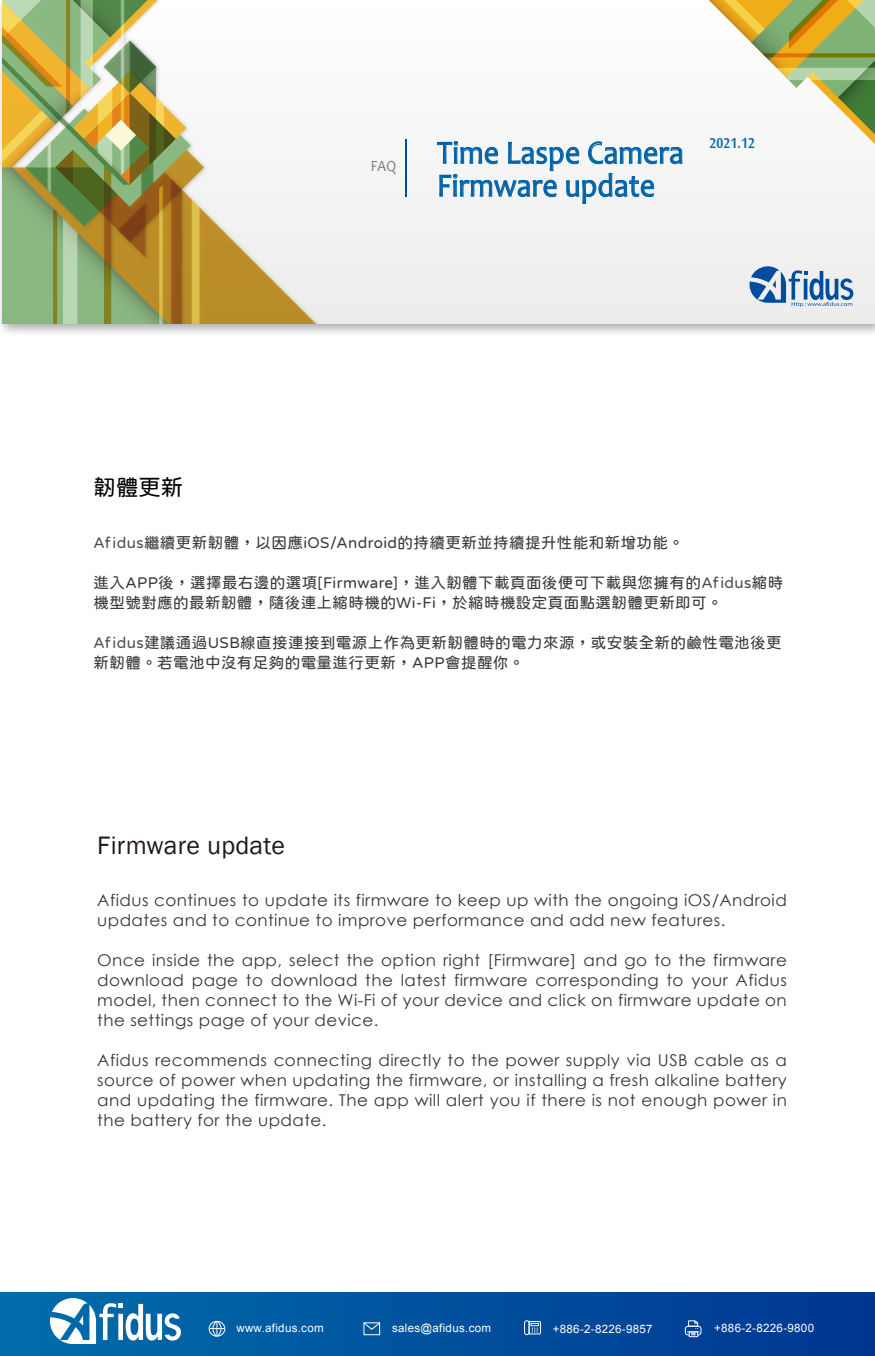
<style>
.page{position:relative;width:875px;height:1356px;background:#fff}
.page>*{position:absolute;margin:0;border:0;box-sizing:border-box;transform-origin:0 0}
.t1{font:32.88px/32.9px "Candara";letter-spacing:.01em;color:#0063aa;scale:.9 1}
.t2{font:25.88px "Franklin Gothic";letter-spacing:.01em;color:#231815}
.t3{font:22.5px "jf openhuninn 1.0";color:#000}
.t4{font:21.88px "Mool Boran";letter-spacing:.01em;color:#0063aa;scale:.9 1}
.t5{font:16.25px/20px "Century Gothic";letter-spacing:.025em;color:#373838;text-align:justify}
.t6{font:15.5px/20px "jf openhuninn 1.0";letter-spacing:.025em;color:#373838}
.t7{font:11.62px "Arial";letter-spacing:.025em;color:#fff}
.s1{color:#4c4c4c}
</style>
<div class="page">
<div style="left:2px;top:0;width:873px;height:324px;background:#f4f4f4"></div>
<svg style="left:750px;top:266px;width:103px;height:41px"></svg>
<img style="left:204px;top:0;width:119px;height:324px">
<svg style="left:204px;top:167px;width:113px;height:157px"></svg>
<svg style="left:2px;top:0;width:202px;height:324px"></svg>
<svg style="left:709px;top:0;width:166px;height:144px"></svg>
<svg style="left:437px;top:141px;width:246px;height:63px"></svg>
<hr style="left:405px;top:139px;width:2px;height:57px;background:#004da0">
<div style="left:0;top:1293px;width:875px;height:63px;background:linear-gradient(to right,#006eaa,#003591)"></div>
<svg style="left:50px;top:1298px;width:131px;height:46px"></svg>
<div style="left:209px;top:1321px;width:16px;height:16px;border:1px solid #fff;border-radius:50%"></div>
<svg style="left:210px;top:1320px;width:14px;height:17px"></svg>
<div style="left:364px;top:1322px;width:16px;height:13px;border:1px solid #fff"></div>
<svg style="left:363px;top:1322px;width:18px;height:8px"></svg>
<svg style="left:529px;top:1320px;width:12px;height:15px"></svg>
<div style="left:524px;top:1320px;width:6px;height:15px;border:1px solid #fff;border-radius:2px"></div>
<div style="left:689px;top:1331px;width:9px;height:6px;border:1px solid #fff"></div>
<svg style="left:684px;top:1320px;width:18px;height:16px"></svg>
<h1 class="t1" style="left:437px;top:136px;width:276px;text-indent:-66px"><sub>FAQ</sub> Time Laspe Camera<br>Firmware update</h1>
<h3 class="t4" style="left:709px;top:127px;width:52px">2021.12</h3>
<h3 class="t3" style="left:94px;top:472px;width:91px">韌體更新</h3>
<p class="t6" style="left:94px;top:533px;width:592px"><span class="s1">Afidus</span>繼續更新韌體，以因應iOS/Android的持續更新並持續提升性能和新增功能。</p>
<p class="t6" style="left:94px;top:573px;width:691px">進入APP後，選擇最右邊的選項[Firmware]，進入韌體下載頁面後便可下載與您擁有的<span class="s1">Afidus</span>縮時機型號對應的最新韌體，隨後連上縮時機的Wi-Fi，於縮時機設定頁面點選韌體更新即可。</p>
<p class="t6" style="left:94px;top:633px;width:690px"><span class="s1">Afidus</span>建議通過USB線直接連接到電源上作為更新韌體時的電力來源，或安裝全新的鹼性電池後更新韌體。若電池中沒有足夠的電量進行更新，APP會提醒你。</p>
<h2 class="t2" style="left:97px;top:829px;width:189px">Firmware update</h2>
<p class="t5" style="left:97px;top:889px;width:691px">Afidus continues to update its firmware to keep up with the ongoing iOS/Android updates and to continue to improve performance and add new features.</p>
<p class="t5" style="left:97px;top:949px;width:691px">Once inside the app, select the option right [Firmware] and go to the firmware download page to download the latest firmware corresponding to your Afidus model, then connect to the Wi-Fi of your device and click on firmware update on the settings page of your device.</p>
<p class="t5" style="left:97px;top:1049px;width:691px">Afidus recommends connecting directly to the power supply via USB cable as a source of power when updating the firmware, or installing a fresh alkaline battery and updating the firmware. The app will alert you if there is not enough power in the battery for the update.</p>
<p class="t7" style="left:236px;top:1320px;width:89px">www.afidus.com</p>
<p class="t7" style="left:392px;top:1320px;width:101px">sales@afidus.com</p>
<p class="t7" style="left:553px;top:1321px;width:101px">+886-2-8226-9857</p>
<p class="t7" style="left:714px;top:1320px;width:101px">+886-2-8226-9800</p>
</div>
